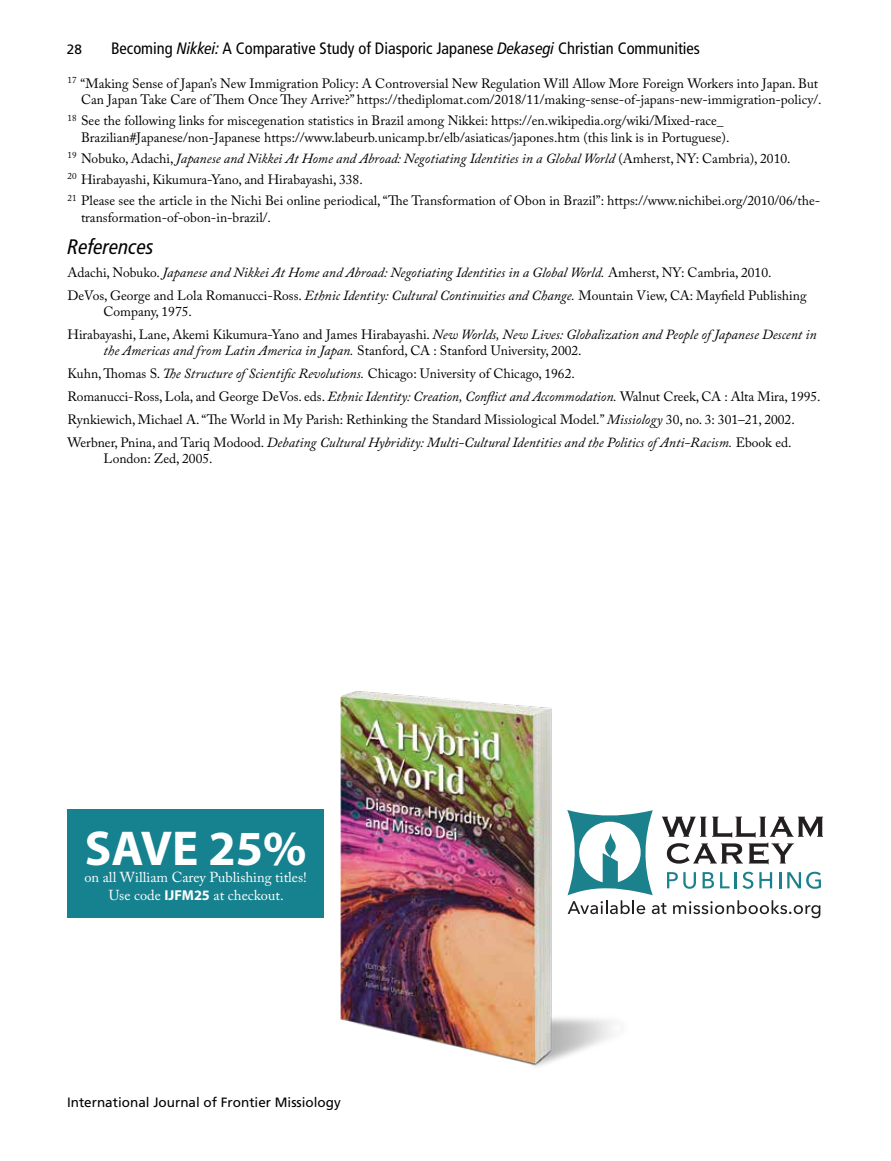
<style>
.page{position:relative;width:891px;height:1161px;background:#fff}
.page>*{position:absolute;margin:0;border:0;box-sizing:border-box;transform-origin:0 0}
.t1{font:700 49.2px "Myriad Pro";color:#fff}
.t2{font:italic condensed 21px "Frutiger LT Std";color:#000}
.t3{font:condensed 16.5px "Frutiger LT Std";color:#000}
.t4{font:14.4px "Adobe Caslon Pro";color:#fff}
.t5{font:italic 13.8px/16.2px "Adobe Caslon Pro";color:#000}
.t6{font:13.5px/16.2px "Adobe Caslon Pro";color:#000}
.t7{font:13.5px "Frutiger LT Std";color:#000}
.s1{font-style:italic}
.s2{font-style:normal;font-size:13.5px}
.s3{font-style:italic;font-size:13.8px}
.s4{font-family:"Myriad Pro";font-weight:700}
</style>
<div class="page">
<img style="left:341px;top:691px;width:278px;height:376px">
<svg style="left:567px;top:810px;width:256px;height:108px"></svg>
<div style="left:68px;top:810px;width:256px;height:108px;background:#16828f"></div>
<p class="t7" style="left:67px;top:41px;width:17px">28</p>
<p class="t3" style="left:111px;top:39px;width:590px">Becoming <span class="s1">Nikkei:</span> A Comparative Study of Diasporic Japanese <span class="s1">Dekasegi</span> Christian Communities</p>
<p class="t6" style="left:68px;top:75px;width:755px;text-align:right"><sup>17</sup> “Making Sense of Japan’s New Immigration Policy: A Controversial New Regulation Will Allow More Foreign Workers into Japan. But<br>Can Japan Take Care of Them Once They Arrive?” https://thediplomat.com/2018/11/making-sense-of-japans-new-immigration-policy/.</p>
<p class="t6" style="left:81px;top:113px;width:650px;text-indent:-14px"><sup>18</sup> See the following links for miscegenation statistics in Brazil among Nikkei: https://en.wikipedia.org/wiki/Mixed-race_<br>Brazilian#Japanese/non-Japanese https://www.labeurb.unicamp.br/elb/asiaticas/japones.htm (this link is in Portuguese).</p>
<p class="t5" style="left:68px;top:150px;width:725px"><sup>19</sup> <span class="s2">Nobuko, Adachi,</span> Japanese and Nikkei At Home and Abroad: Negotiating Identities in a Global World <span class="s2">(Amherst, NY: Cambria), 2010.</span></p>
<p class="t6" style="left:68px;top:169px;width:754px;line-height:21.3px"><sup>20</sup> Hirabayashi, Kikumura-Yano, and Hirabayashi, 338.<br><sup>21</sup> Please see the article in the Nichi Bei online periodical, “The Transformation of Obon in Brazil”: https://www.nichibei.org/2010/06/the-</p>
<p class="t6" style="left:81px;top:209px;width:191px">transformation-of-obon-in-brazil/.</p>
<h2 class="t2" style="left:68px;top:235px;width:88px">References</h2>
<p class="t5" style="left:68px;top:264px;width:706px"><span class="s2">Adachi, Nobuko.</span> Japanese and Nikkei At Home and Abroad: Negotiating Identities in a Global World. <span class="s2">Amherst, NY: Cambria, 2010.</span></p>
<p class="t6" style="left:103px;top:287px;width:705px;text-indent:-36px">DeVos, George and Lola Romanucci-Ross. <span class="s3">Ethnic Identity: Cultural Continuities and Change.</span> Mountain View, CA: Mayfield Publishing<br>Company, 1975.</p>
<p class="t5" style="left:104px;top:326px;width:715px;text-indent:-36px"><span class="s2">Hirabayashi, Lane, Akemi Kikumura-Yano and James Hirabayashi.</span> New Worlds, New Lives: Globalization and People of Japanese Descent in the Americas and from Latin America in Japan. <span class="s2">Stanford, CA : Stanford University, 2002.</span></p>
<p class="t6" style="left:67px;top:362px;width:755px;line-height:23px">Kuhn, Thomas S. <span class="s3">The Structure of Scientific Revolutions.</span> Chicago: University of Chicago, 1962.<br>Romanucci-Ross, Lola, and George DeVos. eds. <span class="s3">Ethnic Identity: Creation, Conflict and Accommodation.</span> Walnut Creek, CA : Alta Mira, 1995.<br>Rynkiewich, Michael A. “The World in My Parish: Rethinking the Standard Missiological Model.” <span class="s3">Missiology</span> 30, no. 3: 301–21, 2002.</p>
<p class="t5" style="left:67px;top:434px;width:726px"><span class="s2">Werbner, Pnina, and Tariq Modood.</span> Debating Cultural Hybridity: Multi-Cultural Identities and the Politics of Anti-Racism. <span class="s2">Ebook ed.</span></p>
<p class="t6" style="left:103px;top:451px;width:111px">London: Zed, 2005.</p>
<h1 class="t1" style="left:85px;top:816px;width:223px">SAVE 25%</h1>
<p class="t4" style="left:109px;top:886px;width:176px">Use code <span class="s4">IJFM25</span> at checkout.</p>
<p class="t4" style="left:84px;top:869px;width:224px">on all William Carey Publishing titles!</p>
<p class="t7" style="left:67px;top:1094px;width:275px">International Journal of Frontier Missiology</p>
</div>
